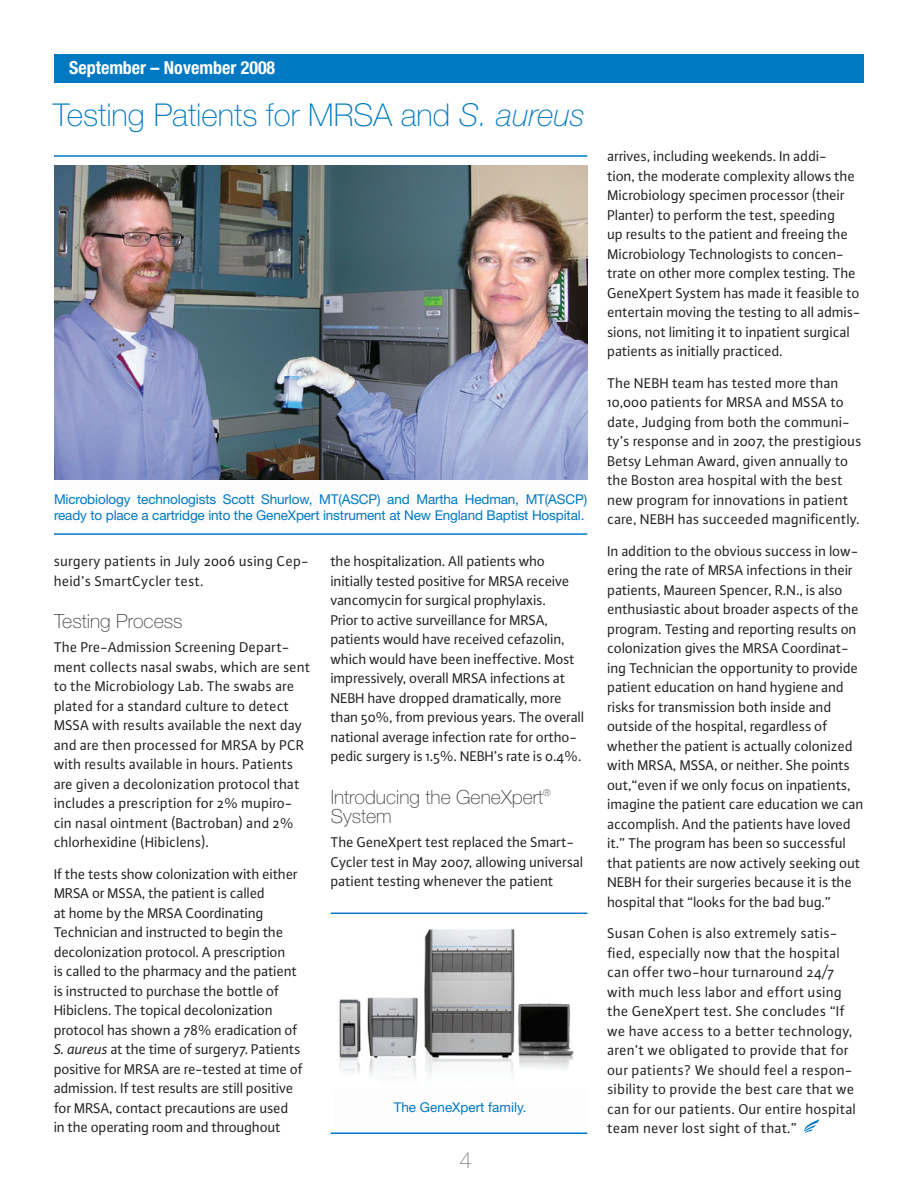
<style>
.page{position:relative;width:918px;height:1188px;background:#fff}
.page>*{position:absolute;margin:0;border:0;box-sizing:border-box;transform-origin:0 0}
.t1{font:100 31.5px "Helvetica Neue";color:#0079c2}
.t2{font:100 22.5px "Helvetica Neue";color:#808083}
.t3{font:100 19.5px/19.5px "Helvetica Neue";color:#3f3f3f}
.t4{font:700 condensed 18px "Helvetica Neue";color:#fff}
.t5{font:15px/19.5px "Plus Sans Normal";letter-spacing:-.01em;color:#231f20}
.t6{font:15px/19.5px "Plus Sans Normal";letter-spacing:.01em;color:#231f20}
.t7{font:13.5px/16.2px "Helvetica Neue";letter-spacing:-.01em;color:#0079c2}
.s1{font-style:italic}
</style>
<div class="page">
<div style="left:54px;top:54px;width:810px;height:29px;background:#0079c2"></div>
<hr style="left:331px;top:913px;width:256px;height:1px;background:#0079c2">
<hr style="left:331px;top:1132px;width:256px;height:2px;background:#0079c2">
<img style="left:339px;top:929px;width:235px;height:150px">
<svg style="left:804px;top:1119px;width:16px;height:14px"></svg>
<hr style="left:54px;top:155px;width:533px;height:2px;background:#0079c2">
<img style="left:54px;top:166px;width:533px;height:314px">
<hr style="left:54px;top:533px;width:533px;height:2px;background:#0079c2">
<p class="t4" style="left:69px;top:57px;width:208px">September – November 2008</p>
<h1 class="t1" style="left:53px;top:97px;width:533px">Testing Patients for MRSA and <span class="s1">S. aureus</span></h1>
<p class="t7" style="left:54px;top:491px;width:535px">Microbiology technologists Scott Shurlow, MT(ASCP) and Martha Hedman, MT(ASCP) ready to place a cartridge into the GeneXpert instrument at New England Baptist Hospital.</p>
<p class="t6" style="left:54px;top:551px;width:257px">surgery patients in July 2006 using Cep&shy;heid’s SmartCycler test.</p>
<h3 class="t3" style="left:54px;top:612px;width:130px">Testing Process</h3>
<p class="t5" style="left:54px;top:637px;width:258px">The Pre-Admission Screening Depart&shy;ment collects nasal swabs, which are sent to the Microbiology Lab. The swabs are plated for a standard culture to detect MSSA with results available the next day and are then processed for MRSA by PCR with results available in hours. Patients are given a decolonization protocol that includes a prescription for 2% mupiro&shy;cin nasal ointment (Bactroban) and 2% chlorhexidine (Hibiclens).</p>
<p class="t5" style="left:54px;top:864px;width:251px">If the tests show colonization with either MRSA or MSSA, the patient is called<br>at home by the MRSA Coordinating Technician and instructed to begin the decolonization protocol. A prescription<br>is called to the pharmacy and the patient is instructed to purchase the bottle of Hibiclens. The topical decolonization protocol has shown a 78% eradication of <span class="s1">S. aureus</span> at the time of surgery7. Patients positive for MRSA are re-tested at time of admission. If test results are still positive for MRSA, contact precautions are used in the operating room and throughout</p>
<p class="t5" style="left:331px;top:551px;width:255px">the hospitalization. All patients who initially tested positive for MRSA receive vancomycin for surgical prophylaxis.<br>Prior to active surveillance for MRSA, patients would have received cefazolin, which would have been ineffective. Most impressively, overall MRSA infections at NEBH have dropped dramatically, more than 50%, from previous years. The overall national average infection rate for ortho&shy;pedic surgery is 1.5%. NEBH’s rate is 0.4%.</p>
<h3 class="t3" style="left:331px;top:787px;width:222px">Introducing the GeneXpert<sup>®<br></sup>System</h3>
<p class="t5" style="left:331px;top:832px;width:254px">The GeneXpert test replaced the Smart-<br>Cycler test in May 2007, allowing universal patient testing whenever the patient</p>
<p class="t7" style="left:394px;top:1099px;width:134px">The GeneXpert family.</p>
<h2 class="t2" style="left:459px;top:1147px;width:14px">4</h2>
<p class="t5" style="left:608px;top:146px;width:255px">arrives, including weekends. In addi-<br>tion, the moderate complexity allows the Microbiology specimen processor (their Planter) to perform the test, speeding<br>up results to the patient and freeing the Microbiology Technologists to concen&shy;trate on other more complex testing. The GeneXpert System has made it feasible to entertain moving the testing to all admis&shy;sions, not limiting it to inpatient surgical patients as initially practiced.</p>
<p class="t5" style="left:608px;top:372px;width:256px">The NEBH team has tested more than 10,000 patients for MRSA and MSSA to date, Judging from both the communi&shy;ty’s response and in 2007, the prestigious Betsy Lehman Award, given annually to the Boston area hospital with the best new program for innovations in patient care, NEBH has succeeded magnificently.</p>
<p class="t5" style="left:608px;top:540px;width:258px">In addition to the obvious success in low&shy;ering the rate of MRSA infections in their patients, Maureen Spencer, R.N., is also enthusiastic about broader aspects of the program. Testing and reporting results on colonization gives the MRSA Coordinat&shy;ing Technician the opportunity to provide patient education on hand hygiene and risks for transmission both inside and outside of the hospital, regardless of whether the patient is actually colonized with MRSA, MSSA, or neither. She points out,“even if we only focus on inpatients, imagine the patient care education we can accomplish. And the patients have loved it.” The program has been so successful that patients are now actively seeking out NEBH for their surgeries because it is the hospital that “looks for the bad bug.”</p>
<p class="t6" style="left:608px;top:923px;width:250px">Susan Cohen is also extremely satis&shy;fied, especially now that the hospital can offer two-hour turnaround 24/7 with much less labor and effort using the GeneXpert test. She concludes “If we have access to a better technology, aren’t we obligated to provide that for our patients? We should feel a respon&shy;sibility to provide the best care that we can for our patients. Our entire hospital team never lost sight of that.”</p>
</div>
